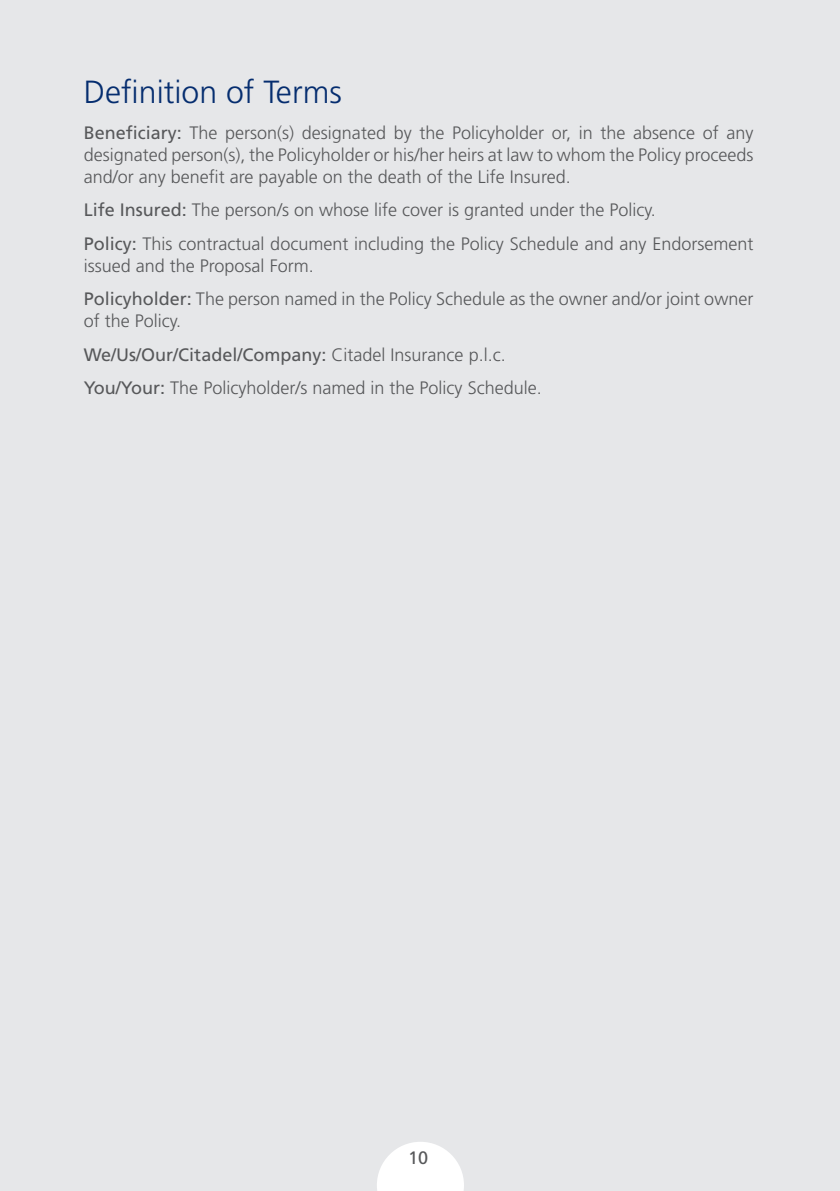
<style>
.page{position:relative;width:840px;height:1191px;background:#fff}
.page>*{position:absolute;margin:0;border:0;box-sizing:border-box;transform-origin:0 0}
.SubHEADER_281{font:300 32px "Frutiger";color:#052d6f}
.BODY_TEXT{font:300 18px/22px "Frutiger LT Std";color:#57585a}
.BODY_TEXT-2{font:18px "Frutiger LT Std";color:#57585a}
.s1{font-weight:400}
.s2{font-weight:300}
</style>
<div class="page">
<div style="left:0;top:0;width:839px;height:1191px;background:#e6e7e9"></div>
<svg style="left:377px;top:1142px;width:86px;height:49px"></svg>
<p class="SubHEADER_281" style="left:84px;top:74px;width:259px">Definition of Terms</p>
<p class="BODY_TEXT" style="left:84px;top:122px;width:671px;text-align:justify"><span class="s1">Beneficiary:</span> The person(s) designated by the Policyholder or, in the absence of any designated person(s), the Policyholder or his/her heirs at law to whom the Policy proceeds and/or any benefit are payable on the death of the Life Insured.</p>
<p class="BODY_TEXT" style="left:84px;top:199px;width:573px"><span class="s1">Life Insured:</span> The person/s on whose life cover is granted under the Policy.</p>
<p class="BODY_TEXT" style="left:84px;top:233px;width:671px"><span class="s1">Policy:</span> This contractual document including the Policy Schedule and any Endorsement issued and the Proposal Form.</p>
<p class="BODY_TEXT" style="left:84px;top:288px;width:670px"><span class="s1">Policyholder:</span> The person named in the Policy Schedule as the owner and/or joint owner of the Policy.</p>
<p class="BODY_TEXT-2" style="left:84px;top:344px;width:423px">We/Us/Our/Citadel/Company: <span class="s2">Citadel Insurance p.l.c.</span></p>
<p class="BODY_TEXT" style="left:84px;top:377px;width:459px"><span class="s1">You/Your:</span> The Policyholder/s named in the Policy Schedule.</p>
<p class="BODY_TEXT-2" style="left:408px;top:1147px;width:22px">10</p>
</div>
